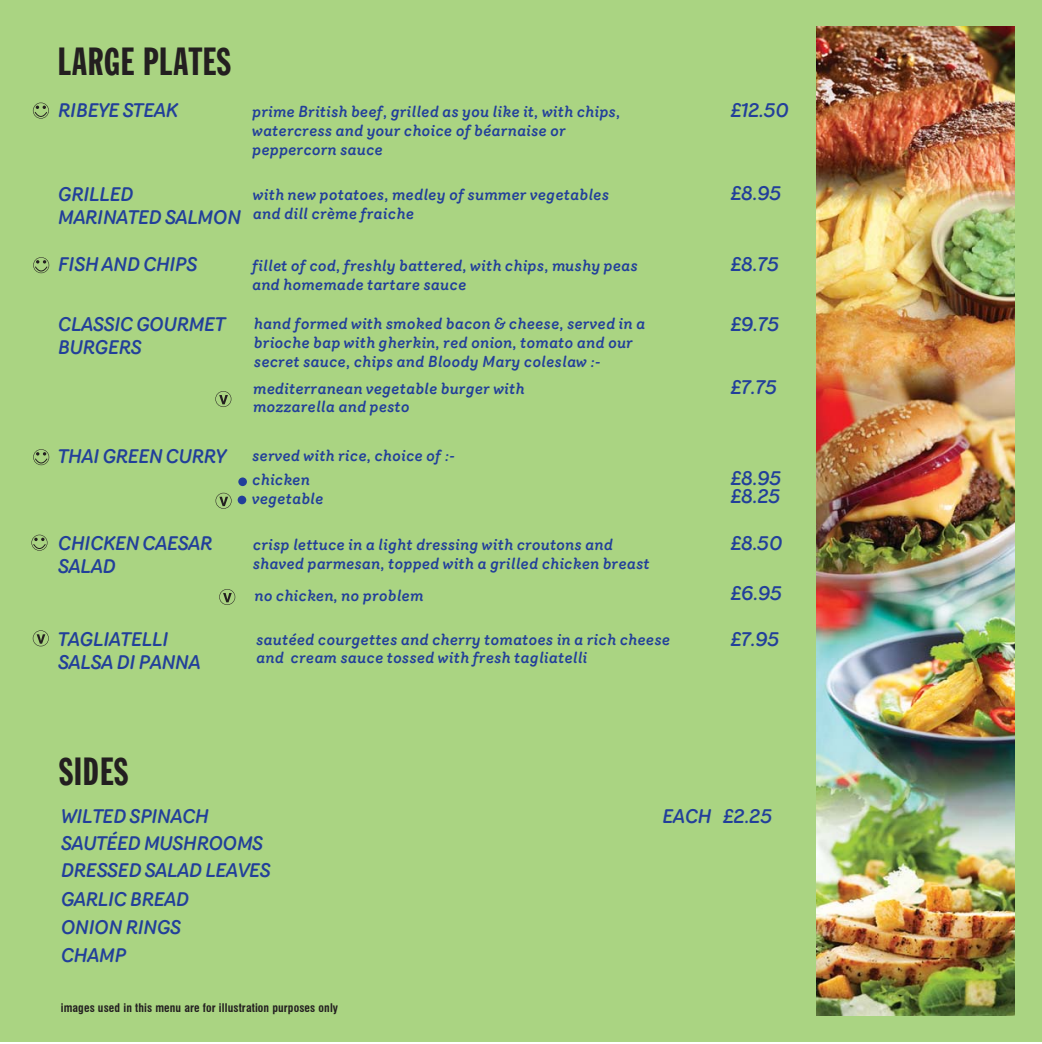
<style>
.page{position:relative;width:1042px;height:1044px;background:#fff}
.page>*{position:absolute;margin:0;border:0;box-sizing:border-box;transform-origin:0 0}
.t1{font:38.32px "Franklin Gothic Extra Cond";letter-spacing:.025em;color:#231f20}
.t2{font:italic 500 19.25px/23.1px "Router";letter-spacing:-.035em;color:#223f9a}
.t3{font:italic 500 15.75px/18.9px "Router";color:#223f9a}
.t4{font:700 condensed 11.55px "Swiss 721 BT";letter-spacing:.01em;color:#231f20}
</style>
<div class="page">
<div style="left:0;top:0;width:1041px;height:1041px;background:#aad482"></div>
<svg style="left:215px;top:493px;width:17px;height:16px"></svg>
<svg style="left:215px;top:391px;width:16px;height:16px"></svg>
<svg style="left:33px;top:103px;width:16px;height:16px"></svg>
<svg style="left:33px;top:257px;width:16px;height:16px"></svg>
<svg style="left:219px;top:589px;width:16px;height:16px"></svg>
<svg style="left:33px;top:630px;width:16px;height:16px"></svg>
<svg style="left:33px;top:449px;width:16px;height:16px"></svg>
<svg style="left:31px;top:534px;width:16px;height:16px"></svg>
<div style="left:238px;top:477px;width:9px;height:9px;background:#223f9a;border-radius:50%"></div>
<div style="left:238px;top:495px;width:8px;height:9px;background:#223f9a;border-radius:50%"></div>
<img style="left:817px;top:26px;width:197px;height:989px">
<p class="t1" style="left:58px;top:46px;width:175px">LARGE PLATES</p>
<p class="t2" style="left:58px;top:101px;width:122px">RIBEYE STEAK</p>
<p class="t3" style="left:252px;top:103px;width:370px">prime British beef, grilled as you like it, with chips, watercress and your choice of béarnaise or peppercorn sauce</p>
<p class="t2" style="left:731px;top:101px;width:60px">£12.50</p>
<p class="t2" style="left:58px;top:185px;width:185px">GRILLED<br>MARINATED SALMON</p>
<p class="t3" style="left:253px;top:187px;width:358px">with new potatoes, medley of summer vegetables and dill crème fraiche</p>
<p class="t2" style="left:731px;top:184px;width:52px">£8.95</p>
<p class="t2" style="left:58px;top:255px;width:141px">FISH AND CHIPS</p>
<p class="t3" style="left:252px;top:258px;width:387px">fillet of cod, freshly battered, with chips, mushy peas and homemade tartare sauce</p>
<p class="t2" style="left:731px;top:255px;width:50px">£8.75</p>
<p class="t2" style="left:58px;top:314px;width:169px">CLASSIC GOURMET<br>BURGERS</p>
<p class="t3" style="left:254px;top:315px;width:393px">hand formed with smoked bacon &amp; cheese, served in a brioche bap with gherkin, red onion, tomato and our secret sauce, chips and Bloody Mary coleslaw :-</p>
<p class="t3" style="left:253px;top:380px;width:273px">mediterranean vegetable burger with mozzarella and pesto</p>
<p class="t2" style="left:731px;top:314px;width:50px">£9.75</p>
<p class="t2" style="left:731px;top:378px;width:48px">£7.75</p>
<p class="t2" style="left:58px;top:447px;width:170px">THAI GREEN CURRY</p>
<p class="t3" style="left:252px;top:445px;width:204px;line-height:24.2px">served with rice, choice of :- chicken</p>
<p class="t3" style="left:252px;top:491px;width:73px">vegetable</p>
<p class="t2" style="left:58px;top:533px;width:156px">CHICKEN CAESAR<br>SALAD</p>
<p class="t3" style="left:253px;top:536px;width:398px">crisp lettuce in a light dressing with croutons and shaved parmesan, topped with a grilled chicken breast</p>
<p class="t3" style="left:254px;top:587px;width:171px">no chicken, no problem</p>
<p class="t2" style="left:731px;top:471px;width:52px;line-height:18px">£8.95 £8.25</p>
<p class="t2" style="left:731px;top:533px;width:53px">£8.50</p>
<p class="t2" style="left:731px;top:583px;width:53px">£6.95</p>
<p class="t2" style="left:58px;top:630px;width:144px">TAGLIATELLI<br>SALSA DI PANNA</p>
<p class="t2" style="left:731px;top:629px;width:50px">£7.95</p>
<p class="t3" style="left:256px;top:631px;width:415px">sautéed courgettes and cherry tomatoes in a rich cheese and cream sauce tossed with fresh tagliatelli</p>
<p class="t1" style="left:59px;top:755px;width:71px">SIDES</p>
<p class="t2" style="left:61px;top:804px;width:211px;line-height:27.1px">WILTED SPINACH<br>SAUTÉED MUSHROOMS<br>DRESSED SALAD LEAVES</p>
<p class="t2" style="left:61px;top:887px;width:130px;line-height:27.8px">GARLIC BREAD<br>ONION RINGS<br>CHAMP</p>
<p class="t4" style="left:61px;top:1001px;width:279px">images used in this menu are for illustration purposes only</p>
<p class="t2" style="left:662px;top:806px;width:112px">EACH £2.25</p>
</div>
